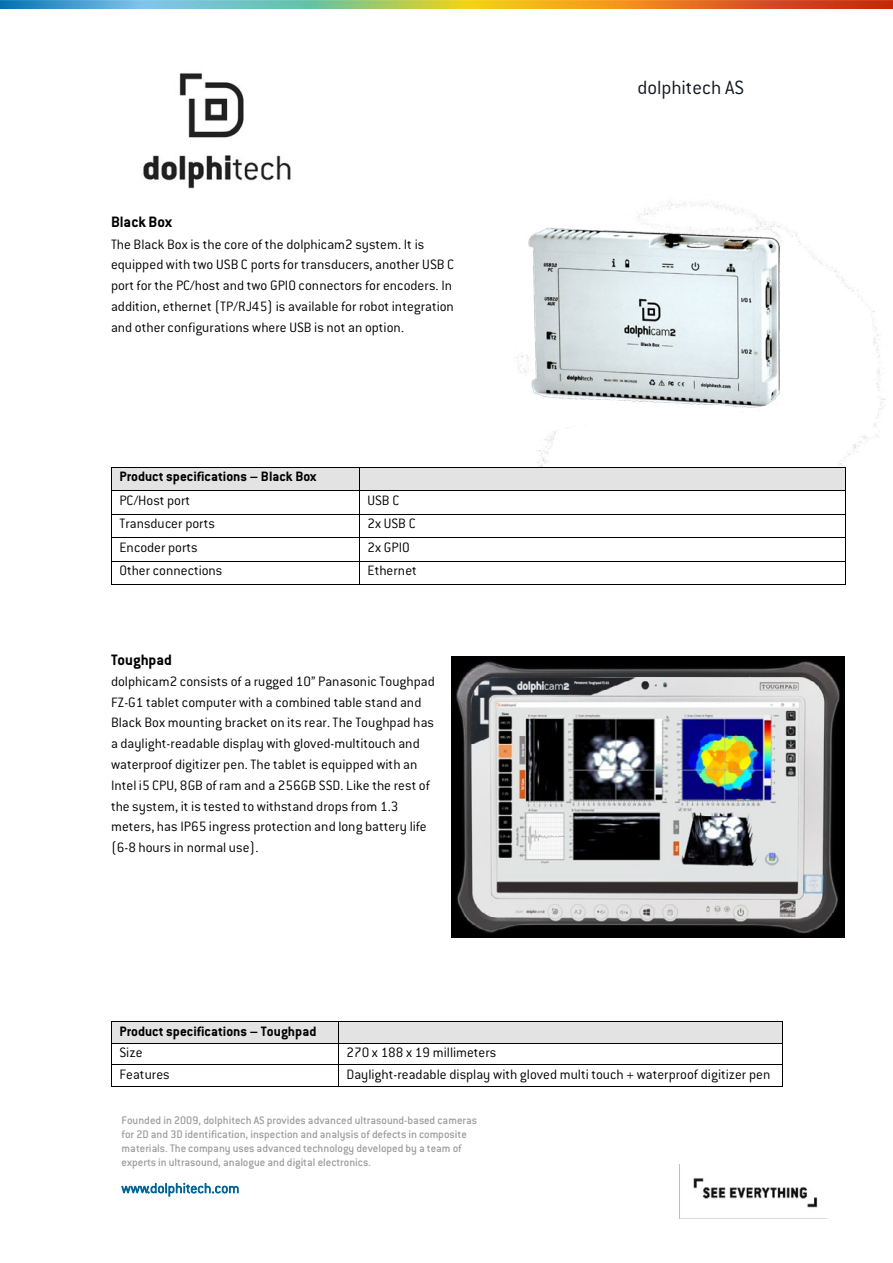
<style>
.page{position:relative;width:893px;height:1263px;background:#fff}
.page>*{position:absolute;margin:0;border:0;box-sizing:border-box;transform-origin:0 0}
.t1{font:300 21px "Conduit ITC Std";color:#10171f}
.t2{font:700 16.5px "Conduit ITC Std";letter-spacing:-.005em;color:#000}
.t3{font:300 15px/20.7px "Conduit ITC Std";color:#000}
.t4{font:700 15px "Conduit ITC Std";color:#000}
.t5{font:200 15px "Conduit ITC Std";letter-spacing:.02em;color:#069}
.t6{font:500 12px/14.2px "Conduit ITC Std";letter-spacing:.005em;color:#9e9d9d}
</style>
<div class="page">
<img style="left:679px;top:1164px;width:139px;height:54px">
<img style="left:143px;top:73px;width:148px;height:116px">
<img style="left:0;top:1px;width:893px;height:7px">
<div style="left:112px;top:467px;width:247px;height:23px;background:#e3e3e3"></div>
<div style="left:360px;top:467px;width:485px;height:23px;background:#e3e3e3"></div>
<hr style="left:112px;top:467px;width:247px;height:1px;background:#000">
<hr style="left:360px;top:467px;width:485px;height:1px;background:#000">
<hr style="left:112px;top:490px;width:247px;height:1px;background:#000">
<hr style="left:360px;top:490px;width:485px;height:1px;background:#000">
<hr style="left:112px;top:514px;width:247px;height:1px;background:#000">
<hr style="left:360px;top:514px;width:485px;height:1px;background:#000">
<hr style="left:112px;top:537px;width:247px;height:1px;background:#000">
<hr style="left:360px;top:537px;width:485px;height:1px;background:#000">
<hr style="left:112px;top:561px;width:247px;height:1px;background:#000">
<hr style="left:360px;top:561px;width:485px;height:1px;background:#000">
<svg style="left:111px;top:467px;width:1px;height:118px"></svg>
<hr style="left:112px;top:584px;width:247px;height:1px;background:#000">
<svg style="left:359px;top:467px;width:1px;height:118px"></svg>
<hr style="left:360px;top:584px;width:485px;height:1px;background:#000">
<svg style="left:845px;top:467px;width:1px;height:118px"></svg>
<div style="left:112px;top:1022px;width:226px;height:21px;background:#e3e3e3"></div>
<div style="left:339px;top:1022px;width:443px;height:21px;background:#e3e3e3"></div>
<hr style="left:112px;top:1021px;width:226px;height:1px;background:#000">
<hr style="left:339px;top:1021px;width:443px;height:1px;background:#000">
<hr style="left:112px;top:1043px;width:226px;height:1px;background:#000">
<hr style="left:339px;top:1043px;width:443px;height:1px;background:#000">
<hr style="left:112px;top:1064px;width:226px;height:1px;background:#000">
<hr style="left:339px;top:1064px;width:443px;height:1px;background:#000">
<svg style="left:111px;top:1021px;width:1px;height:66px"></svg>
<hr style="left:112px;top:1086px;width:226px;height:1px;background:#000">
<svg style="left:338px;top:1021px;width:1px;height:66px"></svg>
<hr style="left:339px;top:1086px;width:443px;height:1px;background:#000">
<svg style="left:782px;top:1021px;width:1px;height:66px"></svg>
<img style="left:515px;top:201px;width:371px;height:266px">
<img style="left:452px;top:656px;width:393px;height:281px">
<p class="t2" style="left:111px;top:212px;width:62px">Black Box</p>
<p class="t3" style="left:111px;top:233px;width:345px">The Black Box is the core of the dolphicam2 system. It is equipped with two USB C ports for transducers, another USB C port for the PC/host and two GPIO connectors for encoders. In addition, ethernet (TP/RJ45) is available for robot integration and other configurations where USB is not an option.</p>
<p class="t4" style="left:119px;top:467px;width:198px">Product specifications – Black Box</p>
<p class="t3" style="left:119px;top:489px;width:72px">PC/Host port</p>
<p class="t3" style="left:367px;top:489px;width:33px">USB C</p>
<p class="t3" style="left:119px;top:513px;width:97px">Transducer ports</p>
<p class="t3" style="left:367px;top:513px;width:50px">2x USB C</p>
<p class="t3" style="left:119px;top:536px;width:80px">Encoder ports</p>
<p class="t3" style="left:367px;top:536px;width:44px">2x GPIO</p>
<p class="t3" style="left:119px;top:560px;width:105px">Other connections</p>
<p class="t3" style="left:367px;top:560px;width:51px">Ethernet</p>
<p class="t2" style="left:111px;top:649px;width:62px">Toughpad</p>
<p class="t3" style="left:111px;top:671px;width:325px">dolphicam2 consists of a rugged 10” Panasonic Toughpad FZ-G1 tablet computer with a combined table stand and Black Box mounting bracket on its rear. The Toughpad has a daylight-readable display with gloved-multitouch and waterproof digitizer pen. The tablet is equipped with an Intel i5 CPU, 8GB of ram and a 256GB SSD. Like the rest of the system, it is tested to withstand drops from 1.3 meters, has IP65 ingress protection and long battery life (6-8 hours in normal use).</p>
<h1 class="t1" style="left:638px;top:75px;width:108px">dolphitech AS</h1>
<p class="t4" style="left:119px;top:1022px;width:198px">Product specifications – Toughpad</p>
<p class="t3" style="left:119px;top:1042px;width:25px">Size</p>
<p class="t3" style="left:346px;top:1042px;width:152px">270 x 188 x 19 millimeters</p>
<p class="t3" style="left:119px;top:1063px;width:52px">Features</p>
<p class="t3" style="left:346px;top:1063px;width:425px">Daylight-readable display with gloved multi touch + waterproof digitizer pen</p>
<p class="t6" style="left:122px;top:1112px;width:357px">Founded in 2009, dolphitech AS provides advanced ultrasound-based cameras for 2D and 3D identification, inspection and analysis of defects in composite materials. The company uses advanced technology developed by a team of experts in ultrasound, analogue and digital electronics.</p>
<p class="t5" style="left:122px;top:1179px;width:119px">www.dolphitech.com</p>
</div>
